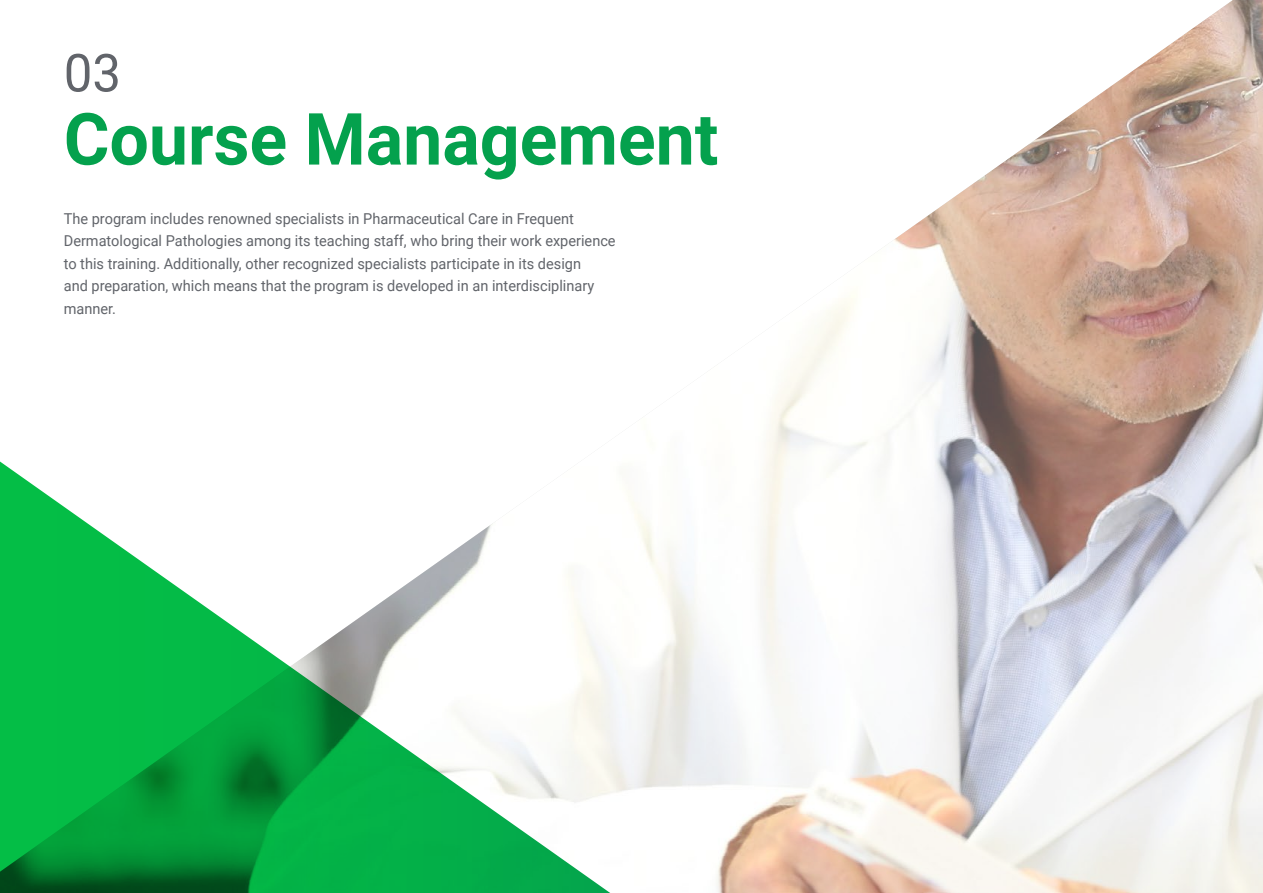
<style>
.page{position:relative;width:1263px;height:893px;background:#fff}
.page>*{position:absolute;margin:0;border:0;box-sizing:border-box;transform-origin:0 0}
.t1{font:700 72px "Roboto";color:#04a14d}
.t2{font:52.5px "Roboto";color:#61646a}
.t3{font:15px/22.5px "Roboto";color:#61646a}
</style>
<div class="page">
<img style="left:640px;top:0;width:623px;height:893px">
<svg style="left:0;top:461px;width:640px;height:432px"></svg>
<h2 class="t2" style="left:64px;top:36px;width:59px">03</h2>
<h1 class="t1" style="left:64px;top:89px;width:656px">Course Management</h1>
<p class="t3" style="left:64px;top:207px;width:553px">The program includes renowned specialists in Pharmaceutical Care in Frequent Dermatological Pathologies among its teaching staff, who bring their work experience to this training. Additionally, other recognized specialists participate in its design<br>and preparation, which means that the program is developed in an interdisciplinary manner.</p>
</div>
